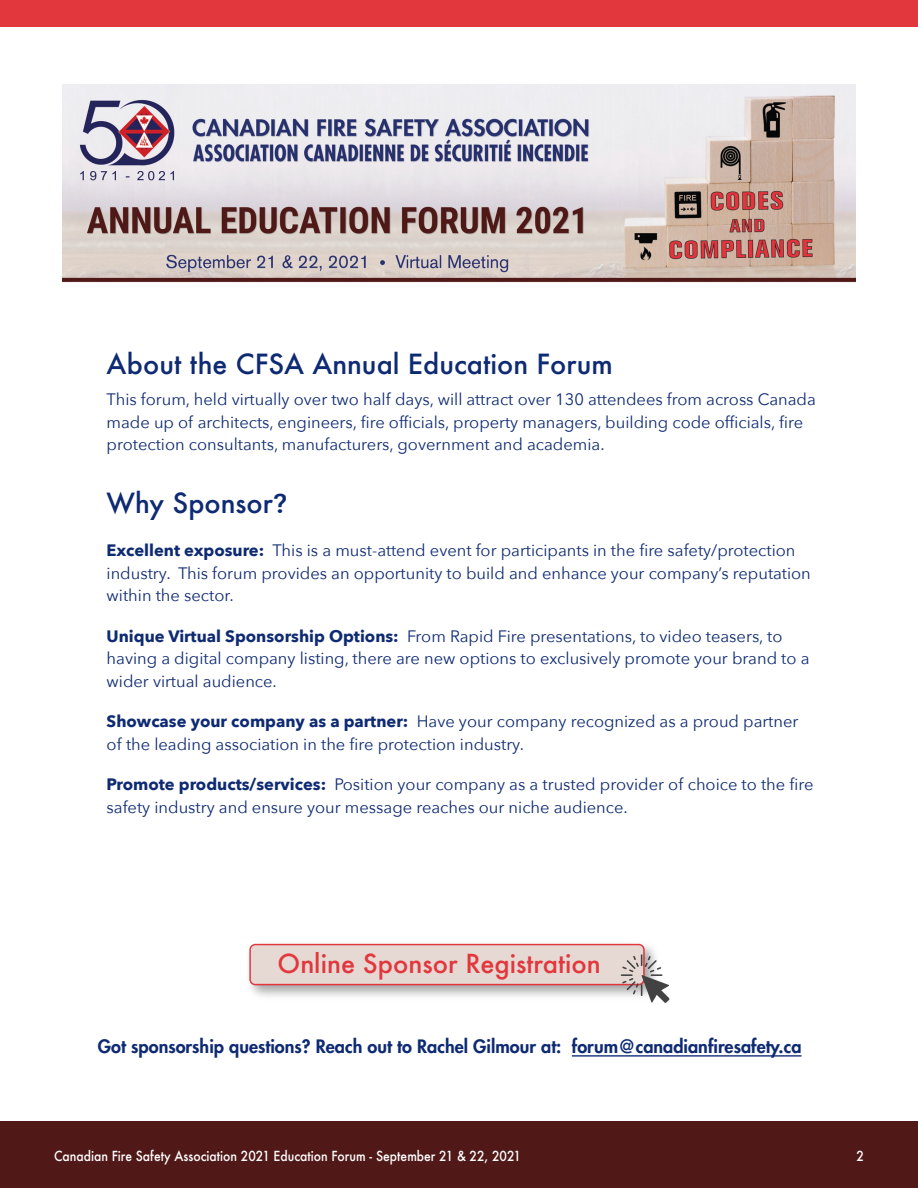
<style>
.page{position:relative;width:918px;height:1188px;background:#fff}
.page>*{position:absolute;margin:0;border:0;box-sizing:border-box;transform-origin:0 0}
.t1{font:500 27px "Futura";color:#0e2a72}
.t2{font:500 25.5px "Futura";color:#e1373d}
.t3{font:800 18px "Futura";color:#0e2a72}
.t4{font:16.5px/22.5px "Avenir Next";color:#0e2a72}
.t5{font:500 13.5px "Futura";color:#fff;scale:.9 1}
.s1{font-family:"Avenir Next";font-weight:600}
.s2{font-weight:700}
</style>
<div class="page">
<hr style="left:917px;top:1121px;width:1px;height:67px;background:#501917">
<div style="left:0;top:1121px;width:917px;height:67px;background:#501917"></div>
<svg style="left:917px;top:0;width:1px;height:27px"></svg>
<div style="left:0;top:0;width:917px;height:27px;background:#e1373d"></div>
<img style="left:62px;top:85px;width:794px;height:197px">
<hr style="left:572px;top:1055px;width:230px;height:2px;background:#0e2a72">
<svg style="left:249px;top:944px;width:420px;height:59px"></svg>
<p class="t1" style="left:107px;top:346px;width:508px">About the CFSA Annual Education Forum</p>
<p class="t4" style="left:107px;top:389px;width:711px">This forum, held virtually over two half days, will attract over 130 attendees from across Canada made up of architects, engineers, fire officials, property managers, building code officials, fire protection consultants, manufacturers, government and academia.</p>
<p class="t1" style="left:107px;top:485px;width:182px">Why Sponsor<span class="s1">?</span></p>
<p class="t4" style="left:107px;top:540px;width:706px"><span class="s2">Excellent exposure:</span> This is a must-attend event for participants in the fire safety/protection industry. This forum provides an opportunity to build and enhance your company’s reputation within the sector.</p>
<p class="t4" style="left:107px;top:625px;width:704px"><span class="s2">Unique Virtual Sponsorship Options:</span> From Rapid Fire presentations, to video teasers, to having a digital company listing, there are new options to exclusively promote your brand to a wider virtual audience.</p>
<p class="t4" style="left:107px;top:711px;width:693px"><span class="s2">Showcase your company as a partner:</span> Have your company recognized as a proud partner of the leading association in the fire protection industry.</p>
<p class="t4" style="left:107px;top:774px;width:708px"><span class="s2">Promote products/services:</span> Position your company as a trusted provider of choice to the fire safety industry and ensure your message reaches our niche audience.</p>
<p class="t2" style="left:278px;top:946px;width:325px">Online Sponsor Registration</p>
<p class="t3" style="left:98px;top:1038px;width:705px">Got sponsorship questions? Reach out to Rachel Gilmour at: forum@canadianfiresafety.ca</p>
<p class="t5" style="left:54px;top:1147px;width:521px">Canadian Fire Safety Association 2021 Education Forum - September 21 &amp; 22, 2021</p>
<p class="t5" style="left:857px;top:1147px;width:10px">2</p>
</div>
